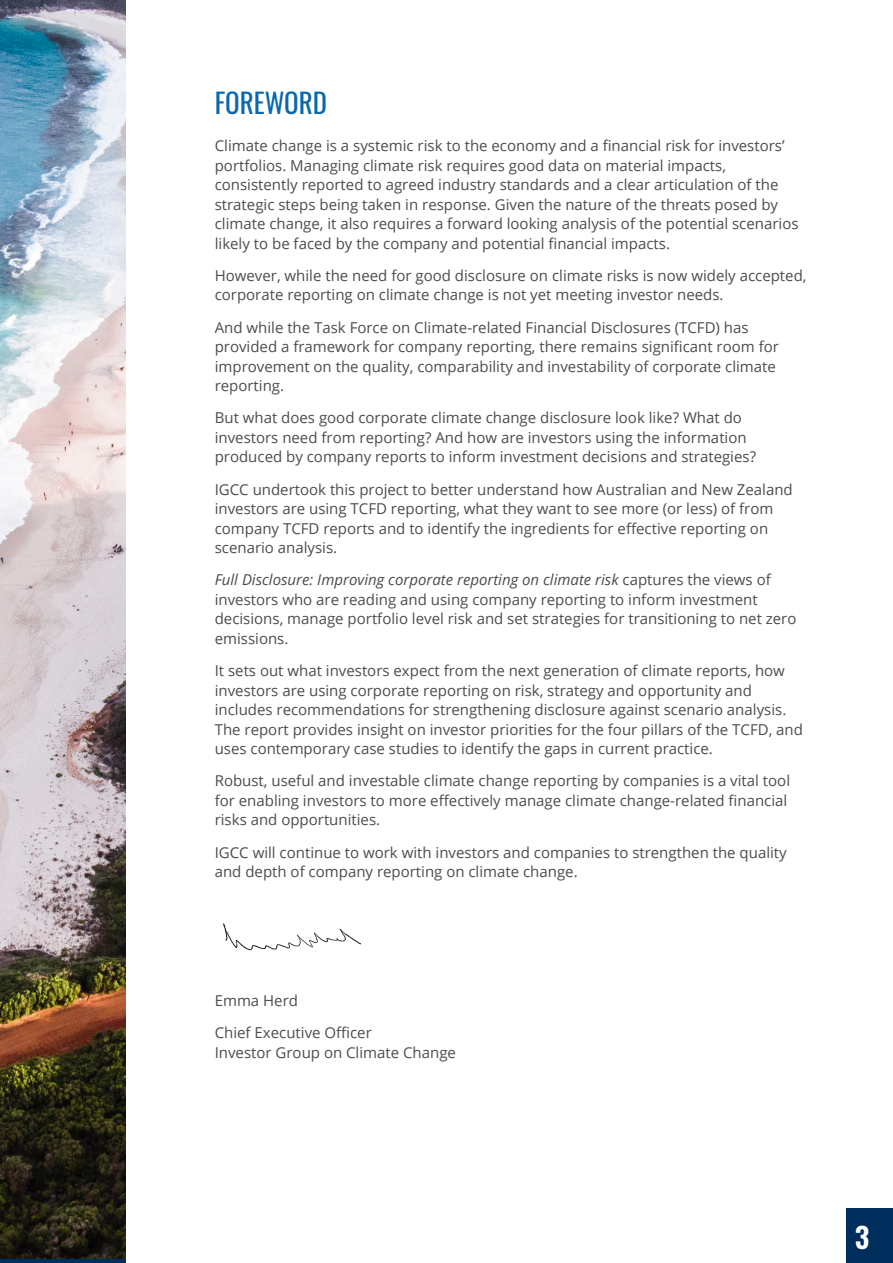
<style>
.page{position:relative;width:893px;height:1263px;background:#fff}
.page>*{position:absolute;margin:0;border:0;box-sizing:border-box;transform-origin:0 0}
.t1{font:600 28.5px "Oswald";color:#fff}
._2nd_title{font:27px "Oswald";color:#0968b1}
.t2{font:15px/19.5px "Open Sans";color:#4b4c4d}
.s1{font-style:italic}
</style>
<div class="page">
<div style="left:846px;top:1209px;width:47px;height:54px;background:#002f5d"></div>
<img style="left:0;top:0;width:125px;height:1259px">
<img style="left:223px;top:923px;width:138px;height:28px">
<p class="_2nd_title" style="left:215px;top:85px;width:114px">FOREWORD</p>
<p class="t2" style="left:215px;top:135px;width:585px">Climate change is a systemic risk to the economy and a financial risk for investors’ portfolios. Managing climate risk requires good data on material impacts, consistently reported to agreed industry standards and a clear articulation of the strategic steps being taken in response. Given the nature of the threats posed by climate change, it also requires a forward looking analysis of the potential scenarios likely to be faced by the company and potential financial impacts.</p>
<p class="t2" style="left:215px;top:265px;width:593px">However, while the need for good disclosure on climate risks is now widely accepted, corporate reporting on climate change is not yet meeting investor needs.</p>
<p class="t2" style="left:215px;top:317px;width:566px">And while the Task Force on Climate-related Financial Disclosures (TCFD) has provided a framework for company reporting, there remains significant room for improvement on the quality, comparability and investability of corporate climate reporting.</p>
<p class="t2" style="left:215px;top:408px;width:543px">But what does good corporate climate change disclosure look like? What do investors need from reporting? And how are investors using the information produced by company reports to inform investment decisions and strategies?</p>
<p class="t2" style="left:215px;top:479px;width:579px">IGCC undertook this project to better understand how Australian and New Zealand investors are using TCFD reporting, what they want to see more (or less) of from company TCFD reports and to identify the ingredients for effective reporting on scenario analysis.</p>
<p class="t2" style="left:215px;top:570px;width:583px"><span class="s1">Full Disclosure: Improving corporate reporting on climate risk</span> captures the views of investors who are reading and using company reporting to inform investment decisions, manage portfolio level risk and set strategies for transitioning to net zero emissions.</p>
<p class="t2" style="left:215px;top:660px;width:590px">It sets out what investors expect from the next generation of climate reports, how investors are using corporate reporting on risk, strategy and opportunity and includes recommendations for strengthening disclosure against scenario analysis.<br>The report provides insight on investor priorities for the four pillars of the TCFD, and uses contemporary case studies to identify the gaps in current practice.</p>
<p class="t2" style="left:215px;top:771px;width:577px">Robust, useful and investable climate change reporting by companies is a vital tool for enabling investors to more effectively manage climate change-related financial risks and opportunities.</p>
<p class="t2" style="left:215px;top:842px;width:574px">IGCC will continue to work with investors and companies to strengthen the quality and depth of company reporting on climate change.</p>
<p class="t2" style="left:215px;top:990px;width:85px">Emma Herd</p>
<p class="t2" style="left:215px;top:1023px;width:243px">Chief Executive Officer<br>Investor Group on Climate Change</p>
<h1 class="t1" style="left:855px;top:1218px;width:16px">3</h1>
</div>
